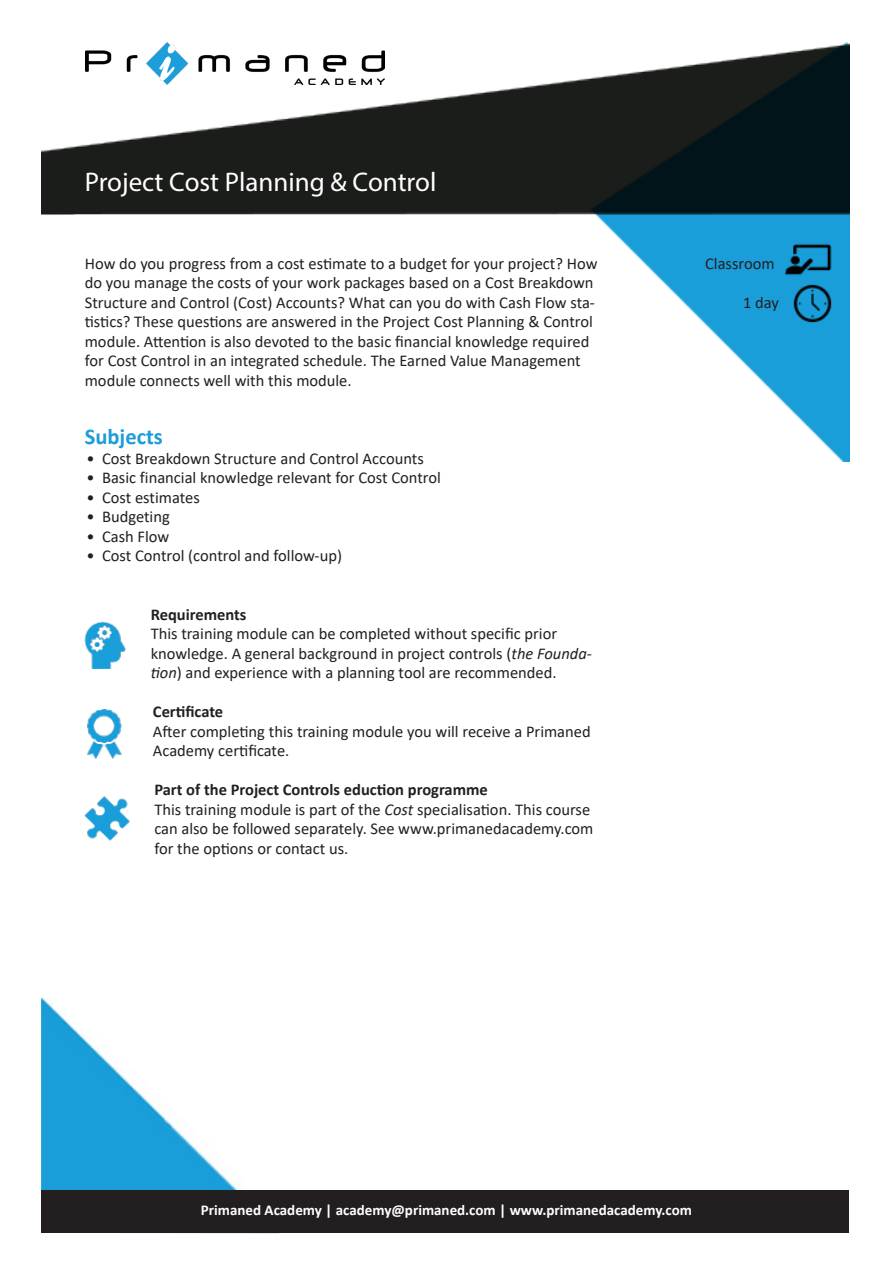
<style>
.page{position:relative;width:893px;height:1263px;background:#fff}
.page>*{position:absolute;margin:0;border:0;box-sizing:border-box;transform-origin:0 0}
.t1{font:27px "Myriad Pro";color:#fff}
.t2{font:700 22.5px "Calibri";color:#1b9dd9}
.t3{font:16.5px/19.5px "Calibri";color:#231f20}
.t4{font:700 16.5px "Calibri";color:#231f20}
.t5{font:700 15px "Calibri";color:#fff}
.s1{font-style:italic}
</style>
<div class="page">
<img style="left:41px;top:43px;width:808px;height:418px">
<img style="left:41px;top:998px;width:239px;height:193px">
<div style="left:41px;top:1191px;width:808px;height:42px;background:#231f20"></div>
<img style="left:783px;top:235px;width:48px;height:48px">
<img style="left:790px;top:280px;width:44px;height:45px">
<img style="left:85px;top:43px;width:299px;height:42px">
<img style="left:84px;top:621px;width:42px;height:47px">
<img style="left:84px;top:796px;width:45px;height:45px">
<img style="left:87px;top:709px;width:35px;height:50px">
<p class="t1" style="left:85px;top:165px;width:353px">Project Cost Planning &amp; Control</p>
<p class="t3" style="left:85px;top:253px;width:514px">How do you progress from a cost estimate to a budget for your project? How do you manage the costs of your work packages based on a Cost Breakdown Structure and Control (Cost) Accounts? What can you do with Cash Flow sta&shy;tistics? These questions are answered in the Project Cost Planning &amp; Control module. Attention is also devoted to the basic financial knowledge required for Cost Control in an integrated schedule. The Earned Value Management module connects well with this module.</p>
<p class="t2" style="left:85px;top:421px;width:80px">Subjects</p>
<p class="t3" style="left:86px;top:448px;width:339px">• Cost Breakdown Structure and Control Accounts</p>
<p class="t3" style="left:86px;top:467px;width:356px">• Basic financial knowledge relevant for Cost Control</p>
<p class="t3" style="left:86px;top:487px;width:115px">• Cost estimates</p>
<p class="t3" style="left:86px;top:506px;width:85px">• Budgeting</p>
<p class="t3" style="left:86px;top:526px;width:85px">• Cash Flow</p>
<p class="t3" style="left:86px;top:545px;width:257px">• Cost Control (control and follow-up)</p>
<p class="t4" style="left:151px;top:602px;width:97px">Requirements</p>
<p class="t3" style="left:151px;top:623px;width:443px">This training module can be completed without specific prior knowledge. A general background in project controls (<span class="s1">the Founda&shy;tion</span>) and experience with a planning tool are recommended.</p>
<p class="t4" style="left:153px;top:700px;width:72px">Certificate</p>
<p class="t3" style="left:153px;top:721px;width:439px">After completing this training module you will receive a Primaned<br>Academy certificate.</p>
<p class="t4" style="left:154px;top:778px;width:335px">Part of the Project Controls eduction programme</p>
<p class="t3" style="left:154px;top:799px;width:441px">This training module is part of the <span class="s1">Cost</span> specialisation. This course can also be followed separately. See www.primanedacademy.com for the options or contact us.</p>
<p class="t3" style="left:705px;top:253px;width:71px">Classroom</p>
<p class="t3" style="left:743px;top:292px;width:37px">1 day</p>
<p class="t5" style="left:201px;top:1200px;width:493px">Primaned Academy | academy@primaned.com | www.primanedacademy.com</p>
</div>
